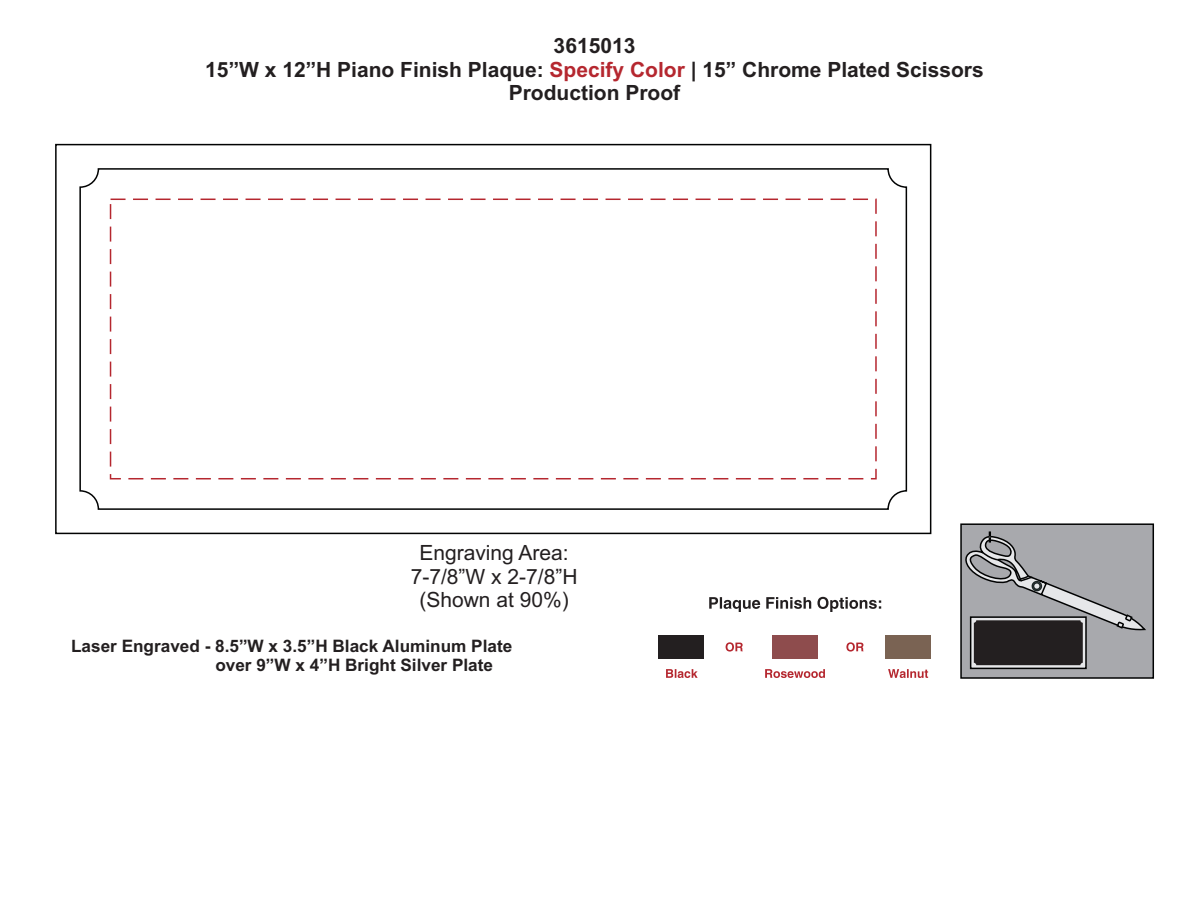
<style>
.page{position:relative;width:1188px;height:918px;background:#fff}
.page>*{position:absolute;margin:0;border:0;box-sizing:border-box;transform-origin:0 0}
.t1{font:700 21px/23.4px "Arial";color:#231f20;text-align:center}
.t2{font:21px/23.4px "Arial";color:#231f20;text-align:center}
.t3{font:700 17.1px/19.2px "Arial";color:#231f20}
.s1{color:#b5272f}
</style>
<div class="page">
<div style="left:658px;top:635px;width:46px;height:23px;background:#231f20"></div>
<svg style="left:666px;top:669px;width:32px;height:9px"></svg>
<div style="left:885px;top:635px;width:46px;height:23px;background:#7a6353"></div>
<svg style="left:888px;top:669px;width:40px;height:9px"></svg>
<div style="left:772px;top:635px;width:45px;height:23px;background:#8e4c4d"></div>
<svg style="left:765px;top:669px;width:60px;height:9px"></svg>
<svg style="left:726px;top:642px;width:17px;height:10px"></svg>
<svg style="left:846px;top:642px;width:18px;height:10px"></svg>
<svg style="left:709px;top:597px;width:172px;height:15px"></svg>
<svg style="left:960px;top:523px;width:194px;height:156px;background:#9d9ea1"></svg>
<div style="left:974px;top:620px;width:109px;height:45px;background:#231f20;border-radius:2px"></div>
<div style="left:79px;top:168px;width:828px;height:342px;border:2px solid #010202;border-radius:18px"></div>
<div style="left:55px;top:144px;width:876px;height:390px;border:2px solid #010202"></div>
<div style="left:110px;top:199px;width:767px;height:280px;border:2px dashed #b5272f"></div>
<p class="t1" style="left:205px;top:36px;width:780px">3615013<br>15”W x 12”H Piano Finish Plaque: <span class="s1">Specify Color</span> | 15” Chrome Plated Scissors<br>Production Proof</p>
<p class="t2" style="left:411px;top:543px;width:168px">Engraving Area:<br>7-7/8”W x 2-7/8”H (Shown at 90%)</p>
<p class="t3" style="left:215px;top:638px;width:298px;text-indent:-144px">Laser Engraved - 8.5”W x 3.5”H Black Aluminum Plate over 9”W x 4”H Bright Silver Plate</p>
</div>
